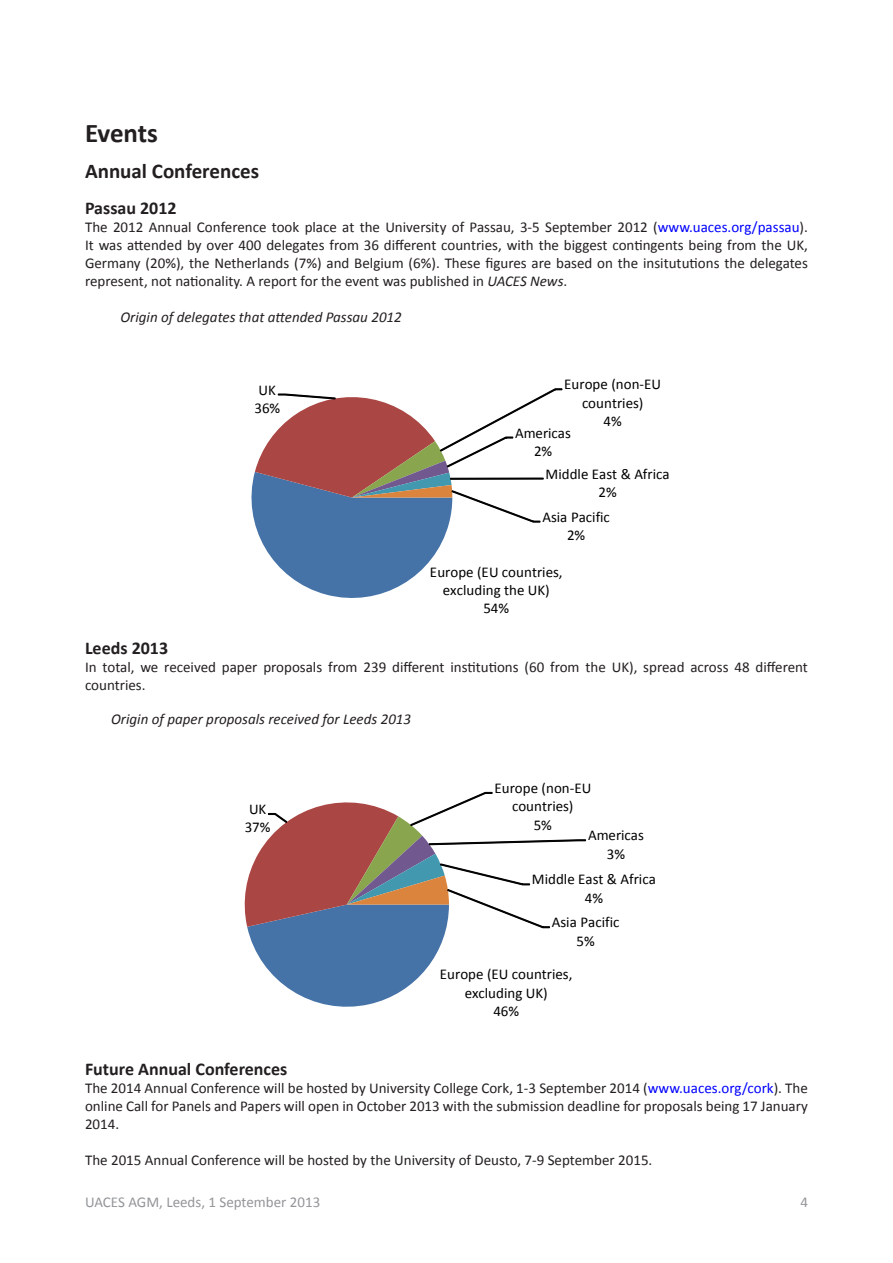
<style>
.page{position:relative;width:893px;height:1263px;background:#fff}
.page>*{position:absolute;margin:0;border:0;box-sizing:border-box;transform-origin:0 0}
.t1{font:700 27px "Calibri";letter-spacing:-.01em;color:#231f20}
.t2{font:700 21px "Calibri";color:#231f20}
.t3{font:700 18px "Calibri";color:#231f20}
.t4{font:15px/18px "Calibri";color:#231f20;text-align:justify}
.t5{font:15px/18.3px "Calibri";color:#000;text-align:center}
.t6{font:italic 15px "Calibri";color:#231f20}
.t7{font:15px "Calibri";color:#939598}
.s1{color:#00f}
.s2{font-style:italic}
</style>
<div class="page">
<svg style="left:251px;top:388px;width:312px;height:210px"></svg>
<svg style="left:244px;top:791px;width:342px;height:216px"></svg>
<p class="t1" style="left:85px;top:116px;width:74px">Events</p>
<p class="t2" style="left:85px;top:157px;width:176px">Annual Conferences</p>
<p class="t3" style="left:85px;top:196px;width:93px">Passau 2012</p>
<p class="t4" style="left:85px;top:218px;width:724px">The 2012 Annual Conference took place at the University of Passau, 3-5 September 2012 (<span class="s1">www.uaces.org/passau</span>).<br>It was attended by over 400 delegates from 36 different countries, with the biggest contingents being from the UK, Germany (20%), the Netherlands (7%) and Belgium (6%). These figures are based on the insitututions the delegates represent, not nationality. A report for the event was published in <span class="s2">UACES News</span>.</p>
<p class="t6" style="left:120px;top:306px;width:283px">Origin of delegates that attended Passau 2012</p>
<p class="t5" style="left:254px;top:380px;width:27px;text-align:left">UK<br>36%</p>
<p class="t5" style="left:564px;top:375px;width:98px">Europe (non-EU countries)<br>4%</p>
<p class="t5" style="left:515px;top:424px;width:57px">Americas<br>2%</p>
<p class="t5" style="left:546px;top:464px;width:125px">Middle East &amp; Africa<br>2%</p>
<p class="t5" style="left:542px;top:508px;width:69px">Asia Pacific<br>2%</p>
<p class="t5" style="left:430px;top:563px;width:134px">Europe (EU countries, excluding the UK)<br>54%</p>
<p class="t3" style="left:85px;top:636px;width:85px">Leeds 2013</p>
<p class="t4" style="left:85px;top:657px;width:724px">In total, we received paper proposals from 239 different institutions (60 from the UK), spread across 48 different countries.</p>
<p class="t6" style="left:111px;top:709px;width:301px">Origin of paper proposals received for Leeds 2013</p>
<p class="t5" style="left:245px;top:800px;width:27px;text-align:left">UK<br>37%</p>
<p class="t5" style="left:494px;top:779px;width:98px">Europe (non-EU countries)<br>5%</p>
<p class="t5" style="left:588px;top:826px;width:57px">Americas<br>3%</p>
<p class="t5" style="left:532px;top:870px;width:125px">Middle East &amp; Africa<br>4%</p>
<p class="t5" style="left:552px;top:913px;width:69px">Asia Pacific<br>5%</p>
<p class="t5" style="left:440px;top:965px;width:134px">Europe (EU countries, excluding UK)<br>46%</p>
<p class="t3" style="left:85px;top:1058px;width:204px">Future Annual Conferences</p>
<p class="t4" style="left:85px;top:1079px;width:724px">The 2014 Annual Conference will be hosted by University College Cork, 1-3 September 2014 (<span class="s1">www.uaces.org/cork</span>). The online Call for Panels and Papers will open in October 2013 with the submission deadline for proposals being 17 January 2014.</p>
<p class="t4" style="left:85px;top:1151px;width:569px">The 2015 Annual Conference will be hosted by the University of Deusto, 7-9 September 2015.</p>
<p class="t7" style="left:85px;top:1193px;width:237px">UACES AGM, Leeds, 1 September 2013</p>
<p class="t7" style="left:800px;top:1193px;width:9px">4</p>
</div>
